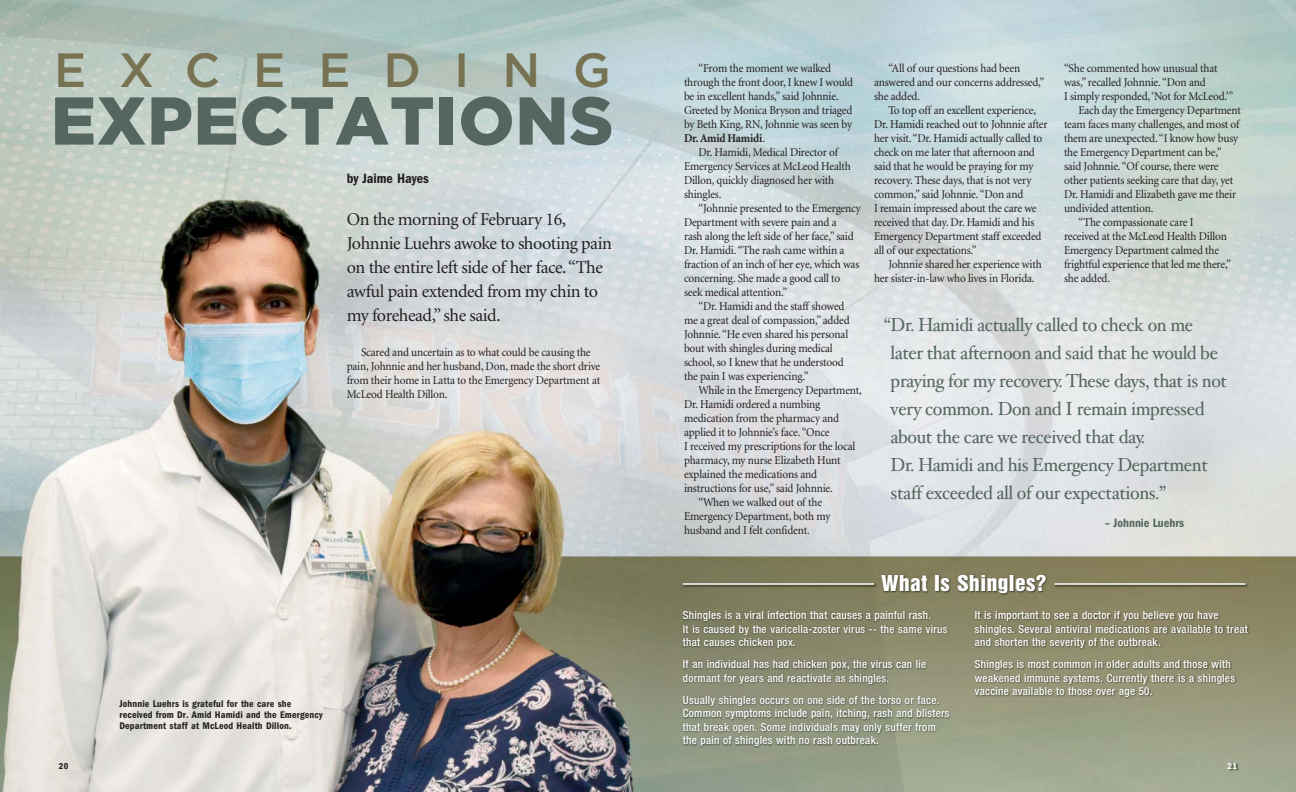
<style>
.page{position:relative;width:1296px;height:792px;background:#fff}
.page>*{position:absolute;margin:0;border:0;box-sizing:border-box;transform-origin:0 0}
.t1{font:900 67.5px "Gotham";letter-spacing:.015em;color:#54665f}
.t2{font:500 48px "Gotham";letter-spacing:.69em;color:#777252}
.t3{font:20px "Helvetica Inserat LT Std";letter-spacing:.02em;color:#fff;scale:1.06 1}
.t4{font:19px/28px "Hoefler Text";letter-spacing:-.025em;color:#54665f;scale:.95 1}
.t5{font:18px/24px "Minion";letter-spacing:-.025em;color:#231f20}
.t6{font:14px "ITC Franklin Gothic Std Dm Cd";color:#231f20}
.t7{font:12.4px "ITC Franklin Gothic Std Dm Cd";color:#54665f}
.t8{font:12px/14px "Minion";letter-spacing:-.015em;color:#231f20;scale:.94 1}
.t9{font:500 condensed 11px/13.4px "Helvetica Neue LT Std";letter-spacing:.025em;color:#fff}
.t10{font:10px/11px "ITC Franklin Gothic Std Dm Cd";letter-spacing:.015em;color:#231f20}
.t11{font:9px "ITC Franklin Gothic Std Dm Cd";color:#231f20}
.t12{font:9px "ITC Franklin Gothic Std Dm Cd";color:#fff}
.s1{font-weight:700}
</style>
<div class="page">
<img style="left:0;top:0;width:1296px;height:792px">
<div style="left:1061px;top:761px;width:186px;height:27px;background:#a3ab93"></div>
<img style="left:682px;top:570px;width:565px;height:37px">
<img style="left:675px;top:607px;width:587px;height:154px">
<svg style="left:680px;top:580px;width:2px;height:10px"></svg>
<img style="left:682px;top:580px;width:197px;height:10px">
<hr style="left:683px;top:583px;width:191px;height:2px;background:#fff">
<svg style="left:1247px;top:580px;width:4px;height:10px"></svg>
<img style="left:1052px;top:580px;width:195px;height:10px">
<hr style="left:1054px;top:583px;width:192px;height:2px;background:#fff">
<h2 class="t2" style="left:54px;top:43px;width:558px">EXCEEDING</h2>
<h1 class="t1" style="left:51px;top:82px;width:564px">EXPECTATIONS</h1>
<p class="t6" style="left:347px;top:173px;width:84px">by Jaime Hayes</p>
<h3 class="t5" style="left:347px;top:209px;width:267px">On the morning of February 16,<br>Johnnie Luehrs awoke to shooting pain on the entire left side of her face. “The awful pain extended from my chin to my forehead,” she said.</h3>
<p class="t8" style="left:347px;top:346px;width:271px;text-indent:14px">Scared and uncertain as to what could be causing the pain, Johnnie and her husband, Don, made the short drive from their home in Latta to the Emergency Department at McLeod Health Dillon.</p>
<p class="t10" style="left:119px;top:699px;width:205px">Johnnie Luehrs is grateful for the care she received from Dr. Amid Hamidi and the Emergency<br>Department staff at McLeod Health Dillon.</p>
<p class="t8" style="left:684px;top:62px;width:182px;text-indent:14px">“From the moment we walked through the front door, I knew I would be in excellent hands,” said Johnnie.<br>Greeted by Monica Bryson and triaged by Beth King, RN, Johnnie was seen by<br><span class="s1">Dr. Amid Hamidi</span>.</p>
<p class="t8" style="left:684px;top:146px;width:179px;text-indent:14px">Dr. Hamidi, Medical Director of<br>Emergency Services at McLeod Health<br>Dillon, quickly diagnosed her with shingles.</p>
<p class="t8" style="left:684px;top:202px;width:190px;text-indent:14px">“Johnnie presented to the Emergency Department with severe pain and a<br>rash along the left side of her face,” said Dr. Hamidi. “The rash came within a fraction of an inch of her eye, which was concerning. She made a good call to seek medical attention.”</p>
<p class="t8" style="left:684px;top:300px;width:178px;text-indent:14px">“Dr. Hamidi and the staff showed me a great deal of compassion,” added Johnnie. “He even shared his personal bout with shingles during medical school, so I knew that he understood the pain I was experiencing.”</p>
<p class="t8" style="left:698px;top:384px;width:176px">While in the Emergency Department,</p>
<p class="t8" style="left:684px;top:398px;width:147px">Dr. Hamidi ordered a numbing</p>
<p class="t8" style="left:684px;top:412px;width:167px">medication from the pharmacy and</p>
<p class="t8" style="left:684px;top:426px;width:156px">applied it to Johnnie’s face. “Once</p>
<p class="t8" style="left:684px;top:440px;width:184px">I received my prescriptions for the local</p>
<p class="t8" style="left:684px;top:454px;width:168px">pharmacy, my nurse Elizabeth Hunt</p>
<p class="t8" style="left:684px;top:468px;width:143px">explained the medications and</p>
<p class="t8" style="left:684px;top:482px;width:160px">instructions for use,” said Johnnie.</p>
<p class="t8" style="left:698px;top:496px;width:133px">“When we walked out of the</p>
<p class="t8" style="left:684px;top:510px;width:157px">Emergency Department, both my</p>
<p class="t8" style="left:684px;top:524px;width:135px">husband and I felt confident.</p>
<p class="t8" style="left:874px;top:62px;width:183px;text-indent:14px">“All of our questions had been answered and our concerns addressed,” she added.</p>
<p class="t8" style="left:874px;top:104px;width:186px;text-indent:14px">To top off an excellent experience, Dr. Hamidi reached out to Johnnie after her visit. “Dr. Hamidi actually called to check on me later that afternoon and said that he would be praying for my recovery. These days, that is not very common,” said Johnnie. “Don and<br>I remain impressed about the care we received that day. Dr. Hamidi and his Emergency Department staff exceeded all of our expectations.”</p>
<p class="t8" style="left:874px;top:258px;width:180px;text-indent:14px">Johnnie shared her experience with her sister-in-law who lives in Florida.</p>
<p class="t8" style="left:1064px;top:62px;width:165px">“She commented how unusual that</p>
<p class="t8" style="left:1064px;top:76px;width:152px">was,” recalled Johnnie. “Don and</p>
<p class="t8" style="left:1064px;top:90px;width:182px">I simply responded, ‘Not for McLeod.’”</p>
<p class="t8" style="left:1078px;top:104px;width:174px">Each day the Emergency Department</p>
<p class="t8" style="left:1064px;top:118px;width:188px">team faces many challenges, and most of</p>
<p class="t8" style="left:1064px;top:132px;width:187px">them are unexpected. “I know how busy</p>
<p class="t8" style="left:1064px;top:146px;width:169px">the Emergency Department can be,”</p>
<p class="t8" style="left:1064px;top:160px;width:166px">said Johnnie. “Of course, there were</p>
<p class="t8" style="left:1064px;top:174px;width:181px">other patients seeking care that day, yet</p>
<p class="t8" style="left:1064px;top:188px;width:185px">Dr. Hamidi and Elizabeth gave me their</p>
<p class="t8" style="left:1064px;top:202px;width:97px">undivided attention.</p>
<p class="t8" style="left:1078px;top:216px;width:124px">“The compassionate care I</p>
<p class="t8" style="left:1064px;top:230px;width:175px">received at the McLeod Health Dillon</p>
<p class="t8" style="left:1064px;top:244px;width:167px">Emergency Department calmed the</p>
<p class="t8" style="left:1064px;top:258px;width:179px">frightful experience that led me there,”</p>
<p class="t8" style="left:1064px;top:272px;width:51px">she added.</p>
<p class="t4" style="left:891px;top:313px;width:356px;text-indent:-7px">“Dr. Hamidi actually called to check on me later that afternoon and said that he would be praying for my recovery. These days, that is not very common. Don and I remain impressed about the care we received that day.<br>Dr. Hamidi and his Emergency Department staff exceeded all of our expectations.”</p>
<p class="t7" style="left:1105px;top:519px;width:81px">– Johnnie Luehrs</p>
<h3 class="t3" style="left:881px;top:574px;width:157px">What Is Shingles?</h3>
<p class="t9" style="left:683px;top:610px;width:266px">Shingles is a viral infection that causes a painful rash.<br>It is caused by the varicella-zoster virus -- the same virus that causes chicken pox.</p>
<p class="t9" style="left:683px;top:659px;width:245px">If an individual has had chicken pox, the virus can lie dormant for years and reactivate as shingles.</p>
<p class="t9" style="left:683px;top:695px;width:268px">Usually shingles occurs on one side of the torso or face.<br>Common symptoms include pain, itching, rash and blisters that break open. Some individuals may only suffer from the pain of shingles with no rash outbreak.</p>
<p class="t9" style="left:975px;top:610px;width:275px">It is important to see a doctor if you believe you have shingles. Several antiviral medications are available to treat and shorten the severity of the outbreak.</p>
<p class="t9" style="left:975px;top:659px;width:262px">Shingles is most common in older adults and those with weakened immune systems. Currently there is a shingles vaccine available to those over age 50.</p>
<p class="t11" style="left:59px;top:762px;width:11px">20</p>
<p class="t12" style="left:1228px;top:762px;width:11px">21</p>
</div>
